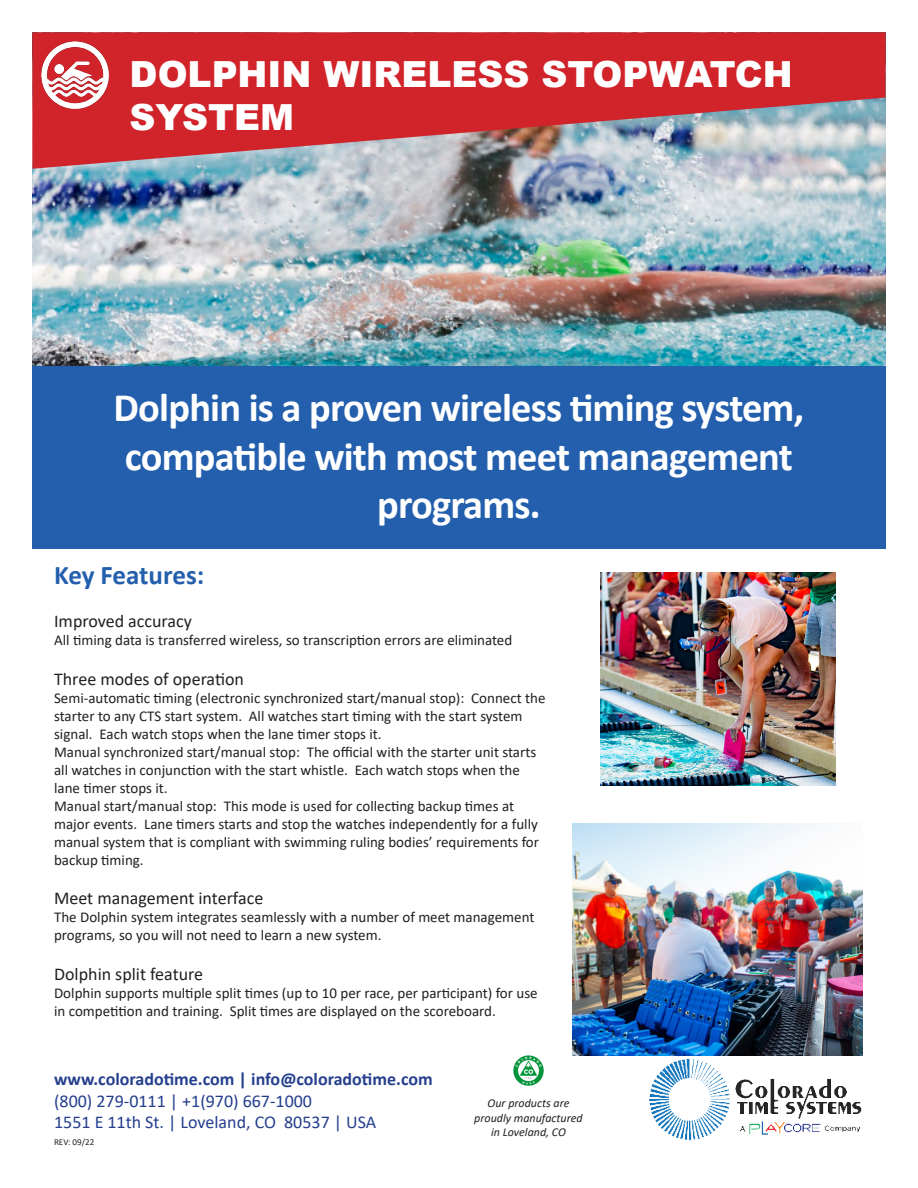
<style>
.page{position:relative;width:918px;height:1188px;background:#fff}
.page>*{position:absolute;margin:0;border:0;box-sizing:border-box;transform-origin:0 0}
.t1{font:700 40.5px/48.6px "Calibri";letter-spacing:-.02em;color:#fff;text-align:center}
.t2{font:900 36px "Arial";color:#fff}
.t3{font:700 27px "Calibri";letter-spacing:-.01em;color:#235fad}
.t4{font:18px "Calibri";color:#231f20}
.t5{font:18px "Calibri";color:#253f8e}
.t6{font:700 18px "Calibri";color:#253f8e}
.t7{font:15px/18px "Calibri";color:#231f20}
.t8{font:italic 12px/14.4px "Calibri";color:#231f20;text-align:center}
.t9{font:9px "Calibri";color:#231f20}
</style>
<div class="page">
<img style="left:600px;top:572px;width:235px;height:214px">
<img style="left:32px;top:169px;width:854px;height:197px">
<div style="left:33px;top:366px;width:853px;height:183px;background:#235fad"></div>
<img style="left:573px;top:824px;width:290px;height:232px">
<svg style="left:32px;top:32px;width:854px;height:137px;fill:#d1232a"></svg>
<img style="left:32px;top:34px;width:82px;height:80px">
<img style="left:649px;top:1059px;width:213px;height:82px">
<img style="left:513px;top:1055px;width:31px;height:31px">
<p class="t2" style="left:130px;top:48px;width:665px">DOLPHIN WIRELESS STOPWATCH</p>
<p class="t2" style="left:130px;top:91px;width:166px">SYSTEM</p>
<p class="t1" style="left:114px;top:383px;width:692px">Dolphin is a proven wireless timing system, compatible with most meet management programs.</p>
<p class="t3" style="left:54px;top:556px;width:152px">Key Features:</p>
<p class="t4" style="left:54px;top:609px;width:139px">Improved accuracy</p>
<p class="t7" style="left:54px;top:631px;width:460px">All timing data is transferred wireless, so transcription errors are eliminated</p>
<p class="t4" style="left:54px;top:666px;width:191px">Three modes of operation</p>
<p class="t7" style="left:54px;top:688px;width:493px">Semi-automatic timing (electronic synchronized start/manual stop): Connect the starter to any CTS start system. All watches start timing with the start system signal. Each watch stops when the lane timer stops it.</p>
<p class="t7" style="left:54px;top:742px;width:484px">Manual synchronized start/manual stop: The official with the starter unit starts all watches in conjunction with the start whistle. Each watch stops when the lane timer stops it.</p>
<p class="t7" style="left:54px;top:796px;width:487px">Manual start/manual stop: This mode is used for collecting backup times at major events. Lane timers starts and stop the watches independently for a fully manual system that is compliant with swimming ruling bodies’ requirements for backup timing.</p>
<p class="t4" style="left:54px;top:886px;width:211px">Meet management interface</p>
<p class="t7" style="left:54px;top:908px;width:482px">The Dolphin system integrates seamlessly with a number of meet management programs, so you will not need to learn a new system.</p>
<p class="t4" style="left:54px;top:962px;width:151px">Dolphin split feature</p>
<p class="t7" style="left:54px;top:984px;width:485px">Dolphin supports multiple split times (up to 10 per race, per participant) for use in competition and training. Split times are displayed on the scoreboard.</p>
<p class="t6" style="left:54px;top:1066px;width:380px">www.coloradotime.com | info@coloradotime.com</p>
<p class="t5" style="left:54px;top:1088px;width:259px">(800) 279-0111 | +1(970) 667-1000</p>
<p class="t5" style="left:54px;top:1110px;width:324px">1551 E 11th St. | Loveland, CO 80537 | USA</p>
<p class="t9" style="left:54px;top:1136px;width:42px">REV: 09/22</p>
<p class="t8" style="left:474px;top:1096px;width:110px">Our products are proudly manufactured in Loveland, CO</p>
</div>
